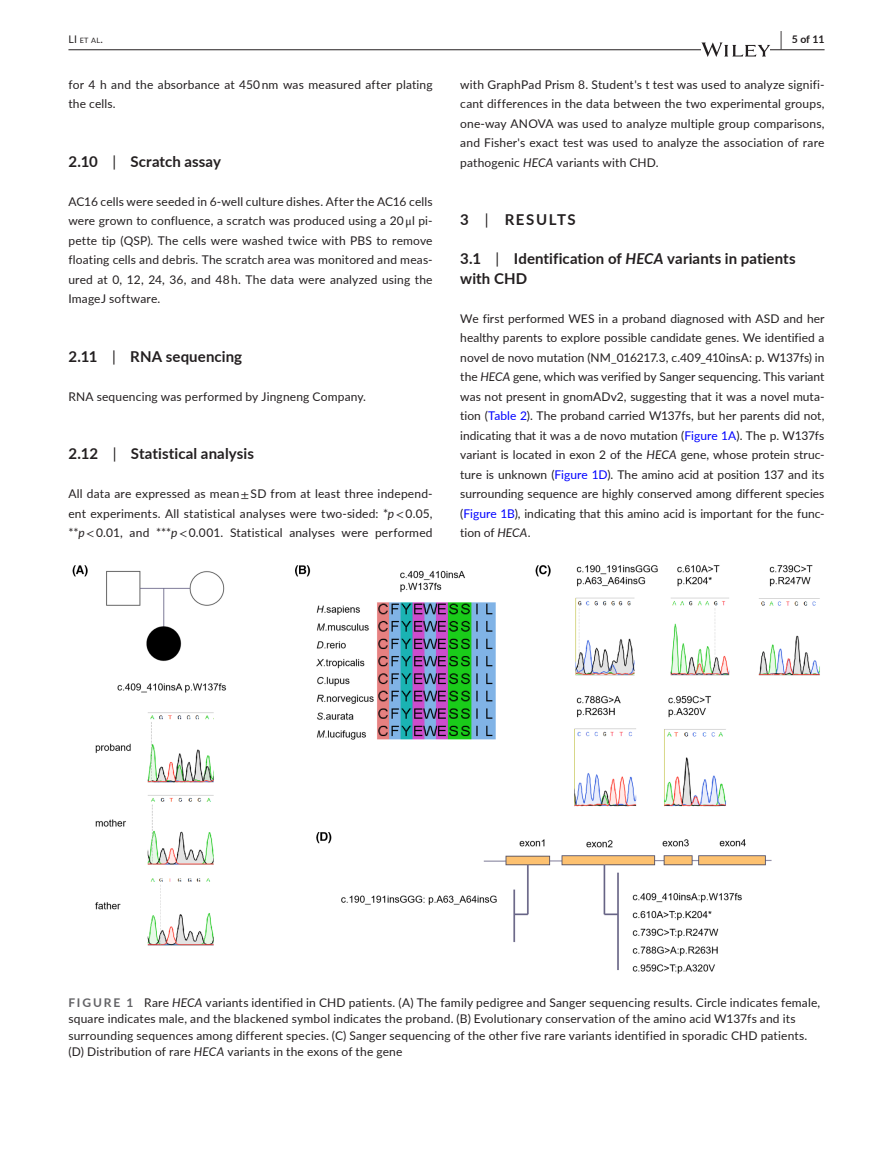
<style>
.page{position:relative;width:893px;height:1174px;background:#fff}
.page>*{position:absolute;margin:0;border:0;box-sizing:border-box;transform-origin:0 0}
.t1{font:700 15px/19.5px "Lato";letter-spacing:.005em;color:#231f20}
.t2{font:700 15px "Lato";letter-spacing:.105em;color:#231f20}
.t3{font:12px/19.5px "Lato";letter-spacing:.015em;color:#231f20;text-align:justify}
.t4{font:700 10.5px "Lato";color:#231f20}
.t5{font:7.35px "Lato";color:#231f20}
.s1{font-size:10.5px}
.s2{font-size:19.5px}
.s3{font-style:italic}
.s4{font-weight:400}
.s5{font-family:"STIX"}
.s6{color:#00f}
.s7{font-weight:700;color:#636366}
</style>
<div class="page">
<hr style="left:68px;top:49px;width:756px;height:1px;background:#231f20">
<svg style="left:701px;top:42px;width:69px;height:15px"></svg>
<img style="left:72px;top:565px;width:748px;height:409px">
<p class="t5" style="left:68px;top:35px;width:36px"><span class="s1">LI</span> et al<span class="s1">.</span></p>
<p class="t4" style="left:780px;top:31px;width:46px"><span class="s2">|</span> 5 of 11</p>
<p class="t3" style="left:68px;top:74px;width:366px">for 4 h and the absorbance at 450 nm was measured after plating the cells.</p>
<p class="t3" style="left:460px;top:74px;width:366px">with GraphPad Prism 8. Student's t test was used to analyze signifi&shy;cant differences in the data between the two experimental groups, one-way ANOVA was used to analyze multiple group comparisons, and Fisher's exact test was used to analyze the association of rare pathogenic <span class="s3">HECA</span> variants with CHD.</p>
<p class="t1" style="left:68px;top:151px;width:154px">2.10 <span class="s4">|</span> Scratch assay</p>
<p class="t3" style="left:68px;top:191px;width:366px">AC16 cells were seeded in 6-well culture dishes. After the AC16 cells were grown to confluence, a scratch was produced using a 20 <span class="s5">μ</span>l pi&shy;pette tip (QSP). The cells were washed twice with PBS to remove floating cells and debris. The scratch area was monitored and meas&shy;ured at 0, 12, 24, 36, and 48 h. The data were analyzed using the ImageJ software.</p>
<p class="t2" style="left:460px;top:209px;width:117px">3 <span class="s4">|</span> RESULTS</p>
<p class="t1" style="left:460px;top:248px;width:337px">3.1 <span class="s4">|</span> Identification of <span class="s3">HECA</span> variants in patients with CHD</p>
<p class="t3" style="left:460px;top:308px;width:366px">We first performed WES in a proband diagnosed with ASD and her healthy parents to explore possible candidate genes. We identified a novel de novo mutation (NM_016217.3, c.409_410insA: p. W137fs) in the <span class="s3">HECA</span> gene, which was verified by Sanger sequencing. This variant was not present in gnomADv2, suggesting that it was a novel muta&shy;tion (<span class="s6">Table 2</span>). The proband carried W137fs, but her parents did not, indicating that it was a de novo mutation (<span class="s6">Figure 1A</span>). The p. W137fs variant is located in exon 2 of the <span class="s3">HECA</span> gene, whose protein struc&shy;ture is unknown (<span class="s6">Figure 1D</span>). The amino acid at position 137 and its surrounding sequence are highly conserved among different species (<span class="s6">Figure 1B</span>), indicating that this amino acid is important for the func&shy;tion of <span class="s3">HECA</span>.</p>
<p class="t1" style="left:68px;top:346px;width:175px">2.11 <span class="s4">|</span> RNA sequencing</p>
<p class="t3" style="left:68px;top:386px;width:299px">RNA sequencing was performed by Jingneng Company.</p>
<p class="t1" style="left:68px;top:443px;width:187px">2.12 <span class="s4">|</span> Statistical analysis</p>
<p class="t3" style="left:68px;top:483px;width:366px">All data are expressed as mean <span class="s5">±</span> SD from at least three independ&shy;ent experiments. All statistical analyses were two-sided: *<span class="s3">p</span><span class="s5">&lt;</span> 0.05, **<span class="s3">p</span><span class="s5">&lt;</span> 0.01, and ***<span class="s3">p</span><span class="s5">&lt;</span> 0.001. Statistical analyses were performed</p>
<p class="t3" style="left:68px;top:993px;width:753px;line-height:16.5px;text-align:left"><span class="s7">FIGURE 1</span> Rare <span class="s3">HECA</span> variants identified in CHD patients. (A) The family pedigree and Sanger sequencing results. Circle indicates female, square indicates male, and the blackened symbol indicates the proband. (B) Evolutionary conservation of the amino acid W137fs and its surrounding sequences among different species. (C) Sanger sequencing of the other five rare variants identified in sporadic CHD patients. (D) Distribution of rare <span class="s3">HECA</span> variants in the exons of the gene</p>
</div>
